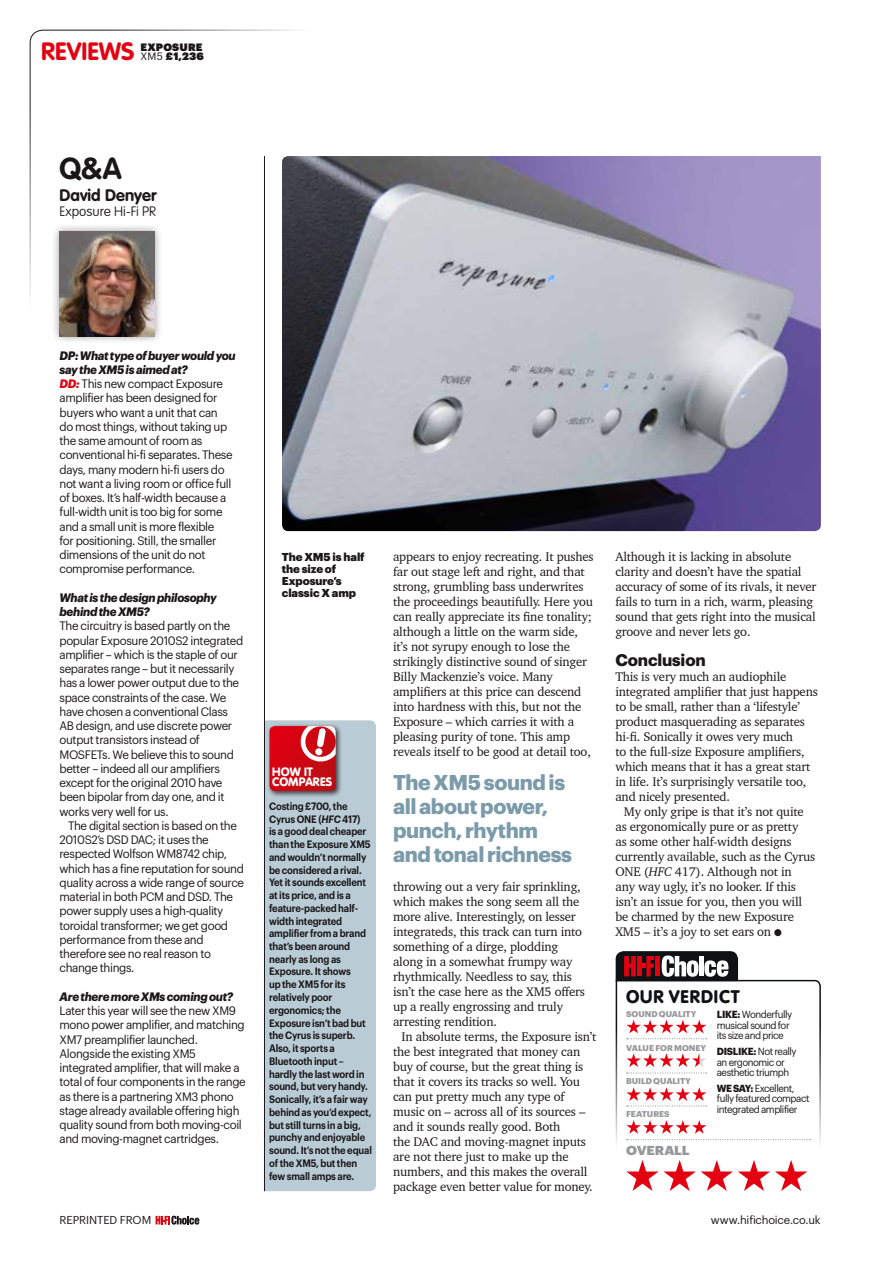
<style>
.page{position:relative;width:893px;height:1263px;background:#fff}
.page>*{position:absolute;margin:0;border:0;box-sizing:border-box;transform-origin:0 0}
.t1{font:700 30px "VAG Rounded Std";color:#1a1719}
.t2{font:700 24.75px "VAG Rounded Std";letter-spacing:.005em;color:#e30010}
.t3{font:700 21px/24px "Graphik";letter-spacing:-.02em;color:#7b9baa}
.t4{font:900 18px "VAG Rounded Std";letter-spacing:.055em;color:#0e1215}
.t5{font:700 16.5px "VAG Rounded Std";color:#1a1719}
.t6{font:700 16.5px "Graphik";letter-spacing:-.01em;color:#1a1719}
.t7{font:100 13.5px "VAG Rounded Std";color:#1a1719}
.t8{font:12.75px/15px "Charter BT";letter-spacing:-.015em;color:#1a1719}
.t9{font:900 12.75px "Graphik";letter-spacing:-.015em;color:#96979a;scale:1.05 1}
.t10{font:12px/14.2px "Graphik";letter-spacing:-.03em;color:#1a1719;scale:.96 1}
.t11{font:italic 700 12px/14.2px "Graphik";letter-spacing:-.025em;color:#1a1719;scale:.96 1}
.t12{font:900 12px/10.5px "VAG Rounded Std";letter-spacing:.01em;color:#fff}
.t13{font:900 11.25px/12px "Graphik";letter-spacing:-.01em;color:#1a1719}
.t14{font:11.25px "Graphik";letter-spacing:-.015em;color:#1a1719}
.t15{font:600 10.5px/12.8px "Graphik";letter-spacing:-.015em;color:#1a1719;scale:.9 1}
.t16{font:10.5px "Graphik Super";letter-spacing:.02em;color:#1a1719}
.t17{font:10.2px/10.5px "Graphik";letter-spacing:-.05em;color:#1a1719;scale:.96 1}
.t18{font:700 8.25px "Graphik";letter-spacing:-.005em;color:#96979a}
.s1{font-family:"Graphik"}
.s2{font-weight:700;font-style:italic}
.s3{font-weight:700;font-style:italic;color:#e30010}
.s4{font-style:italic}
.s5{font-weight:700}
</style>
<div class="page">
<div style="left:265px;top:720px;width:111px;height:471px;background:#b9cbd5"></div>
<hr style="left:264px;top:156px;width:1px;height:1035px;background:#1a1719">
<img style="left:282px;top:156px;width:539px;height:375px">
<svg style="left:156px;top:1216px;width:44px;height:8px"></svg>
<div style="left:267px;top:723px;width:75px;height:74px;background:#1a1719;opacity:.75"></div>
<svg style="left:269px;top:726px;width:67px;height:65px"></svg>
<div style="left:315px;top:748px;width:8px;height:7px;border:1px solid #fff;border-radius:50%"></div>
<svg style="left:29px;top:29px;width:327px;height:327px"></svg>
<svg style="left:615px;top:951px;width:206px;height:240px"></svg>
<h2 class="t2" style="left:41px;top:37px;width:95px">REVIEWS</h2>
<p class="t16" style="left:141px;top:48px;width:65px"><span class="s1">XM5</span> £1,236</p>
<p class="t16" style="left:141px;top:39px;width:64px">EXPOSURE</p>
<h1 class="t1" style="left:60px;top:151px;width:64px">Q&amp;A</h1>
<p class="t5" style="left:60px;top:185px;width:98px">David Denyer</p>
<p class="t7" style="left:60px;top:203px;width:98px">Exposure Hi-Fi PR</p>
<p class="t10" style="left:60px;top:347px;width:185px"><span class="s2">DP: What type of buyer would you say the XM5 is aimed at?<br></span><span class="s3">DD:</span> This new compact Exposure amplifier has been designed for buyers who want a unit that can<br>do most things, without taking up the same amount of room as conventional hi-fi separates. These days, many modern hi-fi users do not want a living room or office full of boxes. It’s half-width because a full-width unit is too big for some and a small unit is more flexible<br>for positioning. Still, the smaller dimensions of the unit do not compromise performance.  </p>
<p class="t11" style="left:60px;top:589px;width:165px">What is the design philosophy behind the XM5?</p>
<p class="t10" style="left:60px;top:618px;width:193px">The circuitry is based partly on the popular Exposure 2010S2 integrated amplifier – which is the staple of our separates range – but it necessarily has a lower power output due to the space constraints of the case. We have chosen a conventional Class AB design, and use discrete power output transistors instead of MOSFETs. We believe this to sound better – indeed all our amplifiers except for the original 2010 have been bipolar from day one, and it works very well for us.</p>
<p class="t10" style="left:60px;top:817px;width:194px;text-indent:9px">The digital section is based on the<br>2010S2’s DSD DAC; it uses the respected Wolfson WM8742 chip, which has a fine reputation for sound quality across a wide range of source material in both PCM and DSD. The power supply uses a high-quality toroidal transformer; we get good performance from these and therefore see no real reason to change things.</p>
<p class="t11" style="left:60px;top:988px;width:182px">Are there more XMs coming out?</p>
<p class="t10" style="left:60px;top:1003px;width:196px">Later this year will see the new XM9 mono power amplifier, and matching XM7 preamplifier launched.<br>Alongside the existing XM5 integrated amplifier, that will make a total of four components in the range as there is a partnering XM3 phono stage already available offering high quality sound from both moving-coil and moving-magnet cartridges.</p>
<p class="t13" style="left:282px;top:550px;width:84px">The XM5 is half the size of<br>Exposure’s classic X amp</p>
<p class="t12" style="left:272px;top:767px;width:61px">HOW IT<br>COMPARES</p>
<p class="t15" style="left:269px;top:799px;width:116px">Costing £700, the<br>Cyrus ONE (<span class="s4">HFC</span> 417)<br>is a good deal cheaper than the Exposure XM5 and wouldn’t normally be considered a rival.<br>Yet it sounds excellent at its price, and is a feature-packed half&shy;width integrated amplifier from a brand that’s been around nearly as long as<br>Exposure. It shows<br>up the XM5 for its relatively poor ergonomics; the<br>Exposure isn’t bad but the Cyrus is superb.<br>Also, it sports a<br>Bluetooth input – hardly the last word in sound, but very handy.<br>Sonically, it’s a fair way behind as you’d expect, but still turns in a big, punchy and enjoyable sound. It’s not the equal of the XM5, but then few small amps are.</p>
<p class="t8" style="left:393px;top:549px;width:202px">appears to enjoy recreating. It pushes far out stage left and right, and that strong, grumbling bass underwrites the proceedings beautifully. Here you can really appreciate its fine tonality; although a little on the warm side, it’s not syrupy enough to lose the strikingly distinctive sound of singer Billy Mackenzie’s voice. Many amplifiers at this price can descend into hardness with this, but not the Exposure – which carries it with a pleasing purity of tone. This amp reveals itself to be good at detail too,</p>
<h3 class="t3" style="left:393px;top:769px;width:181px">The XM5 sound is all about power, punch, rhythm and tonal richness</h3>
<p class="t8" style="left:393px;top:879px;width:194px">throwing out a very fair sprinkling, which makes the song seem all the more alive. Interestingly, on lesser integrateds, this track can turn into something of a dirge, plodding along in a somewhat frumpy way rhythmically. Needless to say, this isn’t the case here as the XM5 offers up a really engrossing and truly arresting rendition.</p>
<p class="t8" style="left:393px;top:1029px;width:205px;text-indent:9px">In absolute terms, the Exposure isn’t the best integrated that money can buy of course, but the great thing is that it covers its tracks so well. You can put pretty much any type of music on – across all of its sources – and it sounds really good. Both<br>the DAC and moving-magnet inputs are not there just to make up the numbers, and this makes the overall package even better value for money.</p>
<p class="t8" style="left:615px;top:549px;width:203px">Although it is lacking in absolute clarity and doesn’t have the spatial accuracy of some of its rivals, it never fails to turn in a rich, warm, pleasing sound that gets right into the musical groove and never lets go.  </p>
<p class="t6" style="left:615px;top:647px;width:92px">Conclusion</p>
<p class="t8" style="left:615px;top:669px;width:204px">This is very much an audiophile integrated amplifier that just happens to be small, rather than a ‘lifestyle’ product masquerading as separates hi-fi. Sonically it owes very much<br>to the full-size Exposure amplifiers, which means that it has a great start in life. It’s surprisingly versatile too, and nicely presented.</p>
<p class="t8" style="left:615px;top:804px;width:201px;text-indent:8px">My only gripe is that it’s not quite as ergonomically pure or as pretty<br>as some other half-width designs currently available, such as the Cyrus ONE (<span class="s4">HFC</span> 417). Although not in<br>any way ugly, it’s no looker. If this isn’t an issue for you, then you will be charmed by the new Exposure XM5 – it’s a joy to set ears on ●</p>
<h3 class="t4" style="left:626px;top:985px;width:115px">OUR VERDICT</h3>
<p class="t18" style="left:626px;top:1008px;width:72px">SOUND QUALITY</p>
<p class="t18" style="left:626px;top:1041px;width:82px">VALUE FOR MONEY</p>
<p class="t18" style="left:626px;top:1075px;width:66px">BUILD QUALITY</p>
<p class="t18" style="left:626px;top:1108px;width:45px">FEATURES</p>
<p class="t9" style="left:626px;top:1141px;width:62px">OVERALL</p>
<p class="t17" style="left:717px;top:1008px;width:80px"><span class="s5">LIKE:</span> Wonderfully musical sound for its size and price</p>
<p class="t17" style="left:717px;top:1045px;width:85px"><span class="s5">DISLIKE:</span> Not really an ergonomic or aesthetic triumph</p>
<p class="t17" style="left:717px;top:1082px;width:98px"><span class="s5">WE SAY:</span> Excellent, fully featured compact integrated amplifier</p>
<p class="t14" style="left:60px;top:1212px;width:93px">REPRINTED FROM</p>
<p class="t14" style="left:711px;top:1212px;width:111px">www.hifichoice.co.uk</p>
</div>
